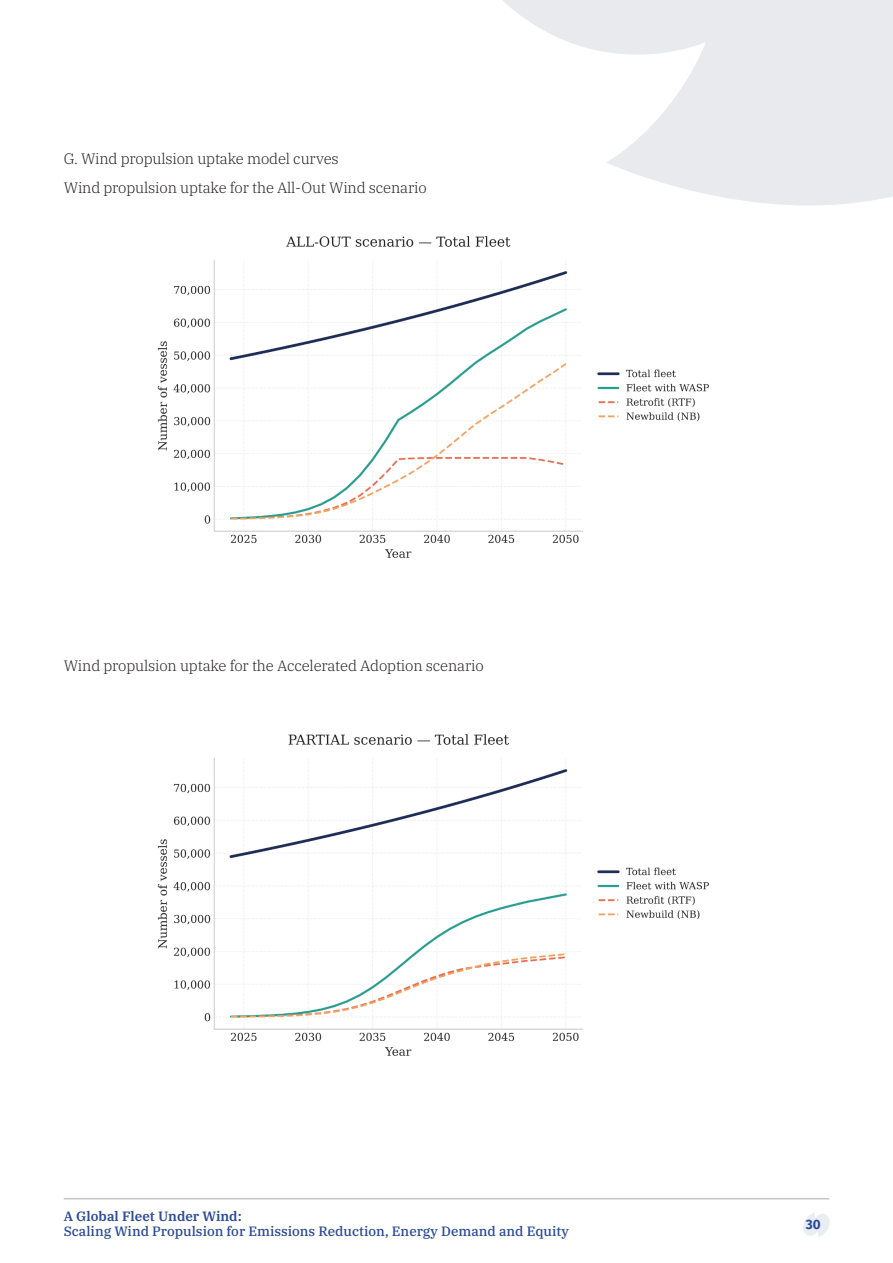
<style>
.page{position:relative;width:893px;height:1263px;background:#fff}
.page>*{position:absolute;margin:0;border:0;box-sizing:border-box;transform-origin:0 0}
.Body_Copy{font:300 15px "IBM Plex Serif";letter-spacing:-.01em;color:#231f20}
.t1{font:500 13.5px "IBM Plex Serif";color:#294a95}
.t2{font:600 13.5px "IBM Plex Serif";color:#294a95}
.t3{font:700 13.5px "Fira Sans";color:#294a95}
</style>
<div class="page">
<svg style="left:503px;top:0;width:390px;height:206px;fill:#e9eaee"></svg>
<svg style="left:803px;top:1213px;width:27px;height:24px"></svg>
<hr style="left:64px;top:1198px;width:765px;height:1px;background:#a8a9ad">
<img style="left:157px;top:236px;width:552px;height:322px">
<img style="left:157px;top:734px;width:552px;height:322px">
<p class="Body_Copy" style="left:64px;top:147px;width:276px">G. Wind propulsion uptake model curves</p>
<p class="Body_Copy" style="left:64px;top:176px;width:364px">Wind propulsion uptake for the All-Out Wind scenario</p>
<p class="Body_Copy" style="left:64px;top:654px;width:421px">Wind propulsion uptake for the Accelerated Adoption scenario</p>
<p class="t2" style="left:64px;top:1205px;width:179px">A Global Fleet Under Wind:</p>
<p class="t1" style="left:64px;top:1220px;width:507px">Scaling Wind Propulsion for Emissions Reduction, Energy Demand and Equity</p>
<p class="t3" style="left:806px;top:1215px;width:16px">30</p>
</div>
